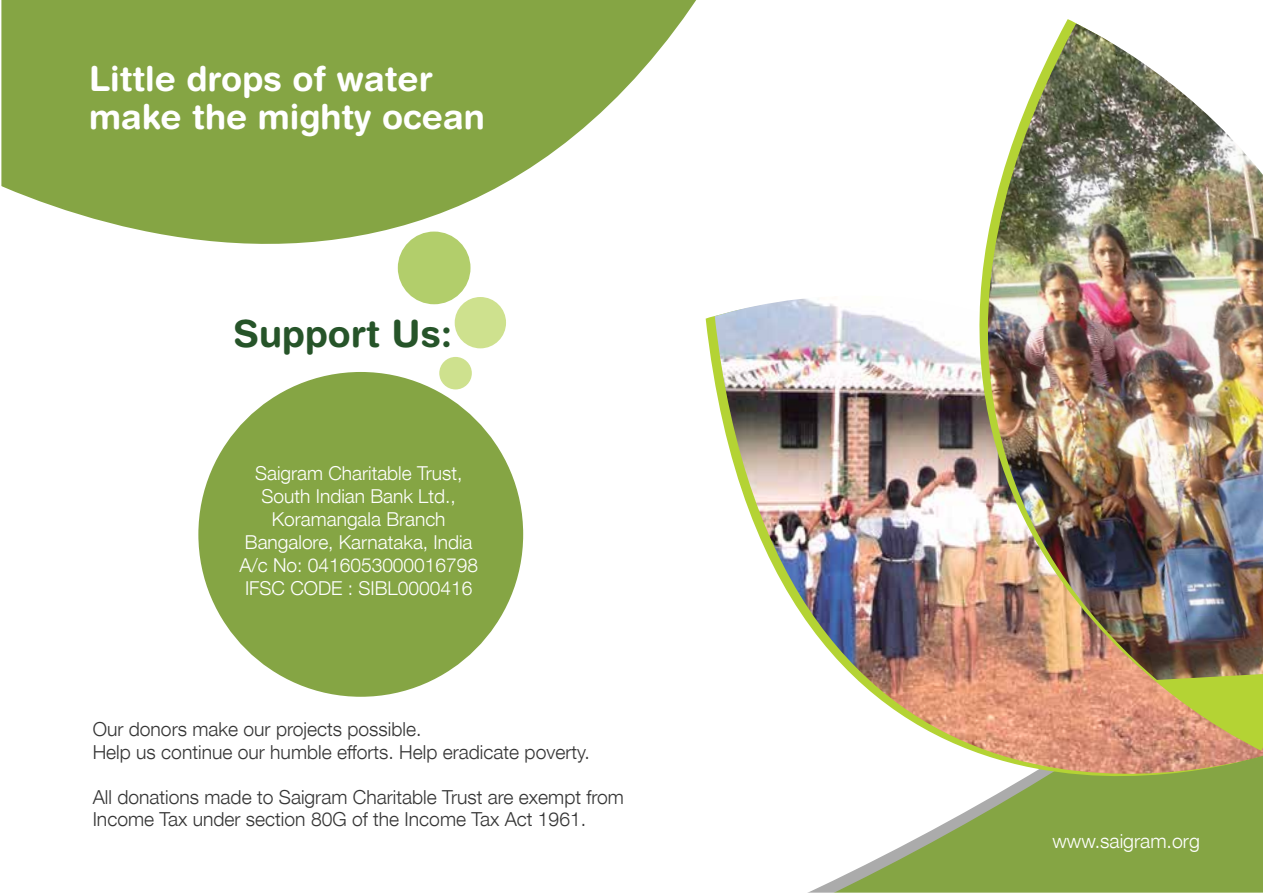
<style>
.page{position:relative;width:1263px;height:893px;background:#fff}
.page>*{position:absolute;margin:0;border:0;box-sizing:border-box;transform-origin:0 0}
.t1{font:700 37.5px "Helvetica Rounded LT Std";color:#265429}
.t2{font:700 34.5px/37.5px "Helvetica Rounded LT Std";color:#fff}
.t3{font:300 19.5px "Helvetica Neue";color:#fff}
.t4{font:300 19.35px/22.5px "Helvetica Neue";color:#353535}
.t5{font:300 19.2px/23px "Helvetica Neue";color:#fff;text-align:center}
</style>
<div class="page">
<img style="left:2px;top:0;width:1261px;height:893px">
<h2 class="t2" style="left:89px;top:60px;width:397px">Little drops of water make the mighty ocean</h2>
<h1 class="t1" style="left:234px;top:311px;width:220px">Support Us:</h1>
<p class="t5" style="left:239px;top:460px;width:240px">Saigram Charitable Trust,<br>South Indian Bank Ltd.,<br>Koramangala Branch<br>Bangalore, Karnataka, India<br>A/c No: 0416053000016798<br>IFSC CODE : SIBL0000416</p>
<p class="t4" style="left:93px;top:717px;width:498px">Our donors make our projects possible.<br>Help us continue our humble efforts. Help eradicate poverty.</p>
<p class="t4" style="left:93px;top:784px;width:533px">All donations made to Saigram Charitable Trust are exempt from<br>Income Tax under section 80G of the Income Tax Act 1961.</p>
<p class="t3" style="left:1052px;top:825px;width:149px">www.saigram.org</p>
</div>
